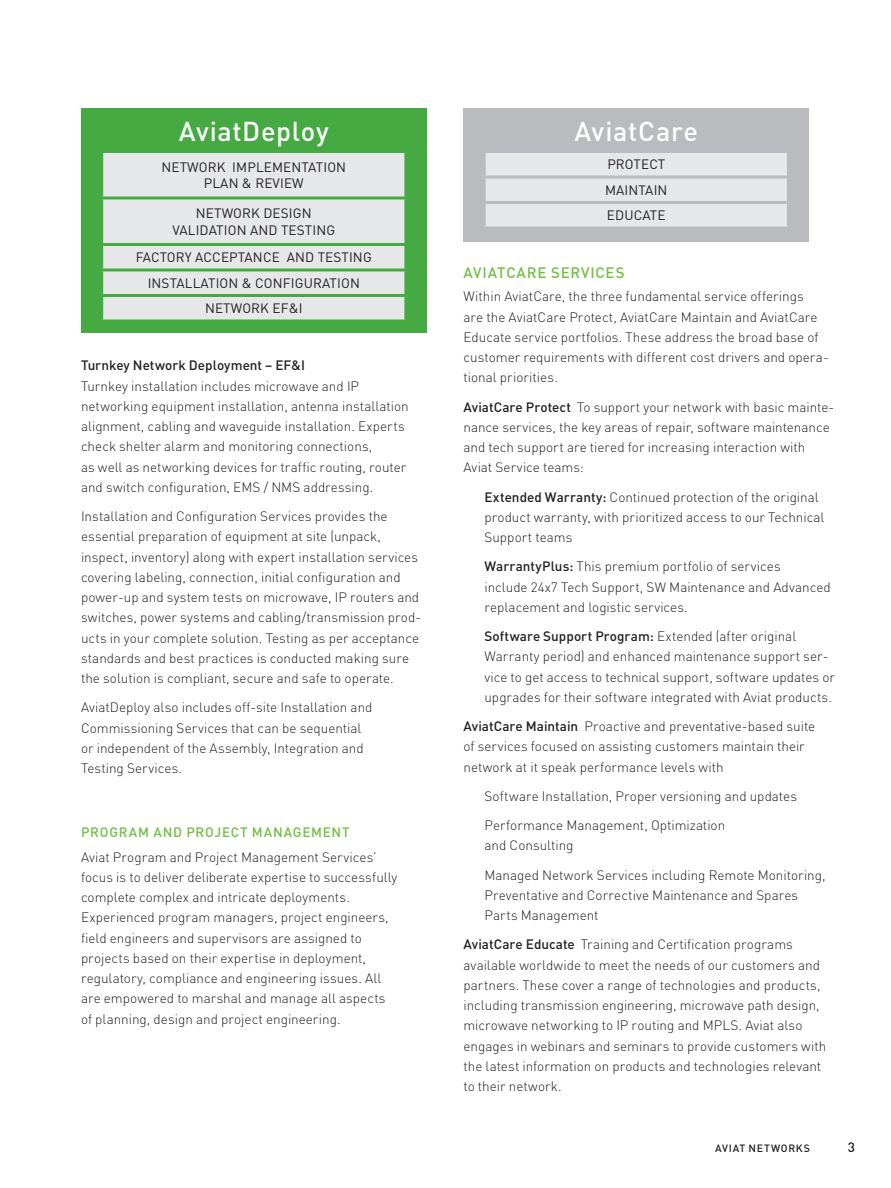
<style>
.page{position:relative;width:891px;height:1188px;background:#fff}
.page>*{position:absolute;margin:0;border:0;box-sizing:border-box;transform-origin:0 0}
.Subead_13_Black_Medi{font:500 27px "DINOT";letter-spacing:.025em;color:#fff}
.Subhead_10_Green_Med{font:500 15px "DINOT";letter-spacing:.05em;color:#71bf44}
.Text_9_Black_Light{font:300 13.5px/20.2px "DINOT";color:#231f20}
.Text_Bullet_9_Black{font:300 13.5px/20.2px "DINOT";color:#231f20}
.t1{font:13.5px/16.2px "DINOT";letter-spacing:.01em;color:#231f20;text-align:center}
.Subhead_9_Green_Medi{font:500 13.5px "DINOT";letter-spacing:.055em;color:#71bf44}
.Page_Number_9_Medium{font:500 13.5px "DINOT";color:#231f20}
.Footer_7_Black_Mediu{font:500 10.5px "DINOT";letter-spacing:.065em;color:#231f20}
.s1{font-weight:500}
</style>
<div class="page">
<div style="left:464px;top:108px;width:345px;height:133px;background:#babbbe"></div>
<div style="left:486px;top:153px;width:301px;height:73px;background:#e6e7e9"></div>
<hr style="left:483px;top:176px;width:307px;height:2px;background:#babbbe">
<hr style="left:483px;top:201px;width:307px;height:3px;background:#babbbe">
<svg style="left:485px;top:226px;width:302px;height:1px"></svg>
<div style="left:81px;top:108px;width:346px;height:225px;background:#46aa42"></div>
<div style="left:103px;top:153px;width:301px;height:167px;background:#e6e7e9"></div>
<svg style="left:101px;top:196px;width:305px;height:4px"></svg>
<hr style="left:100px;top:243px;width:307px;height:3px;background:#46aa42">
<svg style="left:101px;top:268px;width:305px;height:4px"></svg>
<hr style="left:100px;top:294px;width:307px;height:3px;background:#46aa42">
<p class="Subead_13_Black_Medi" style="left:179px;top:113px;width:151px">AviatDeploy</p>
<p class="t1" style="left:161px;top:158px;width:186px">NETWORK IMPLEMENTATION<br>PLAN &amp; REVIEW</p>
<p class="t1" style="left:172px;top:205px;width:164px">NETWORK DESIGN<br>VALIDATION AND TESTING</p>
<p class="t1" style="left:136px;top:249px;width:237px">FACTORY ACCEPTANCE AND TESTING</p>
<p class="t1" style="left:148px;top:274px;width:214px">INSTALLATION &amp; CONFIGURATION</p>
<p class="t1" style="left:205px;top:300px;width:99px">NETWORK EF&amp;I</p>
<p class="Text_9_Black_Light" style="left:81px;top:355px;width:329px"><span class="s1">Turnkey Network Deployment – EF&amp;I<br></span>Turnkey installation includes microwave and IP networking equipment installation, antenna installation alignment, cabling and waveguide installation. Experts check shelter alarm and monitoring connections,<br>as well as networking devices for traffic routing, router and switch configuration, EMS / NMS addressing.</p>
<p class="Text_9_Black_Light" style="left:81px;top:506px;width:342px">Installation and Configuration Services provides the essential preparation of equipment at site (unpack, inspect, inventory) along with expert installation services covering labeling, connection, initial configuration and power-up and system tests on microwave, IP routers and switches, power systems and cabling/transmission prod&shy;ucts in your complete solution. Testing as per acceptance standards and best practices is conducted making sure the solution is compliant, secure and safe to operate.</p>
<p class="Text_9_Black_Light" style="left:81px;top:697px;width:293px">AviatDeploy also includes off-site Installation and Commissioning Services that can be sequential or independent of the Assembly, Integration and Testing Services.</p>
<p class="Subhead_9_Green_Medi" style="left:81px;top:823px;width:270px">PROGRAM AND PROJECT MANAGEMENT</p>
<p class="Text_9_Black_Light" style="left:81px;top:846px;width:318px">Aviat Program and Project Management Services’ focus is to deliver deliberate expertise to successfully complete complex and intricate deployments.<br>Experienced program managers, project engineers, field engineers and supervisors are assigned to projects based on their expertise in deployment, regulatory, compliance and engineering issues. All are empowered to marshal and manage all aspects of planning, design and project engineering.</p>
<p class="Subead_13_Black_Medi" style="left:574px;top:113px;width:125px">AviatCare</p>
<p class="t1" style="left:607px;top:156px;width:59px">PROTECT</p>
<p class="t1" style="left:605px;top:181px;width:64px">MAINTAIN</p>
<p class="t1" style="left:607px;top:207px;width:60px">EDUCATE</p>
<p class="Subhead_10_Green_Med" style="left:464px;top:263px;width:163px">AVIATCARE SERVICES</p>
<p class="Text_9_Black_Light" style="left:464px;top:286px;width:367px">Within AviatCare, the three fundamental service offerings<br>are the AviatCare Protect, AviatCare Maintain and AviatCare Educate service portfolios. These address the broad base of customer requirements with different cost drivers and opera&shy;tional priorities.</p>
<p class="Text_9_Black_Light" style="left:464px;top:396px;width:372px"><span class="s1">AviatCare Protect</span> To support your network with basic mainte&shy;nance services, the key areas of repair, software maintenance and tech support are tiered for increasing interaction with Aviat Service teams:</p>
<p class="Text_Bullet_9_Black" style="left:484px;top:486px;width:341px"><span class="s1">Extended Warranty:</span> Continued protection of the original product warranty, with prioritized access to our Technical<br>Support teams</p>
<p class="Text_Bullet_9_Black" style="left:484px;top:556px;width:348px"><span class="s1">WarrantyPlus:</span> This premium portfolio of services<br>include 24x7 Tech Support, SW Maintenance and Advanced replacement and logistic services.</p>
<p class="Text_Bullet_9_Black" style="left:484px;top:626px;width:352px"><span class="s1">Software Support Program:</span> Extended (after original Warranty period) and enhanced maintenance support ser&shy;vice to get access to technical support, software updates or upgrades for their software integrated with Aviat products.</p>
<p class="Text_9_Black_Light" style="left:464px;top:716px;width:353px"><span class="s1">AviatCare Maintain</span> Proactive and preventative-based suite of services focused on assisting customers maintain their network at it speak performance levels with</p>
<p class="Text_Bullet_9_Black" style="left:484px;top:785px;width:314px">Software Installation, Proper versioning and updates</p>
<p class="Text_Bullet_9_Black" style="left:484px;top:815px;width:242px">Performance Management, Optimization and Consulting</p>
<p class="Text_Bullet_9_Black" style="left:484px;top:864px;width:343px">Managed Network Services including Remote Monitoring,<br>Preventative and Corrective Maintenance and Spares<br>Parts Management</p>
<p class="Text_9_Black_Light" style="left:464px;top:934px;width:364px"><span class="s1">AviatCare Educate</span> Training and Certification programs available worldwide to meet the needs of our customers and partners. These cover a range of technologies and products, including transmission engineering, microwave path design, microwave networking to IP routing and MPLS. Aviat also engages in webinars and seminars to provide customers with the latest information on products and technologies relevant to their network.</p>
<p class="Footer_7_Black_Mediu" style="left:715px;top:1141px;width:96px">AVIAT NETWORKS</p>
<p class="Page_Number_9_Medium" style="left:848px;top:1138px;width:9px">3</p>
</div>
